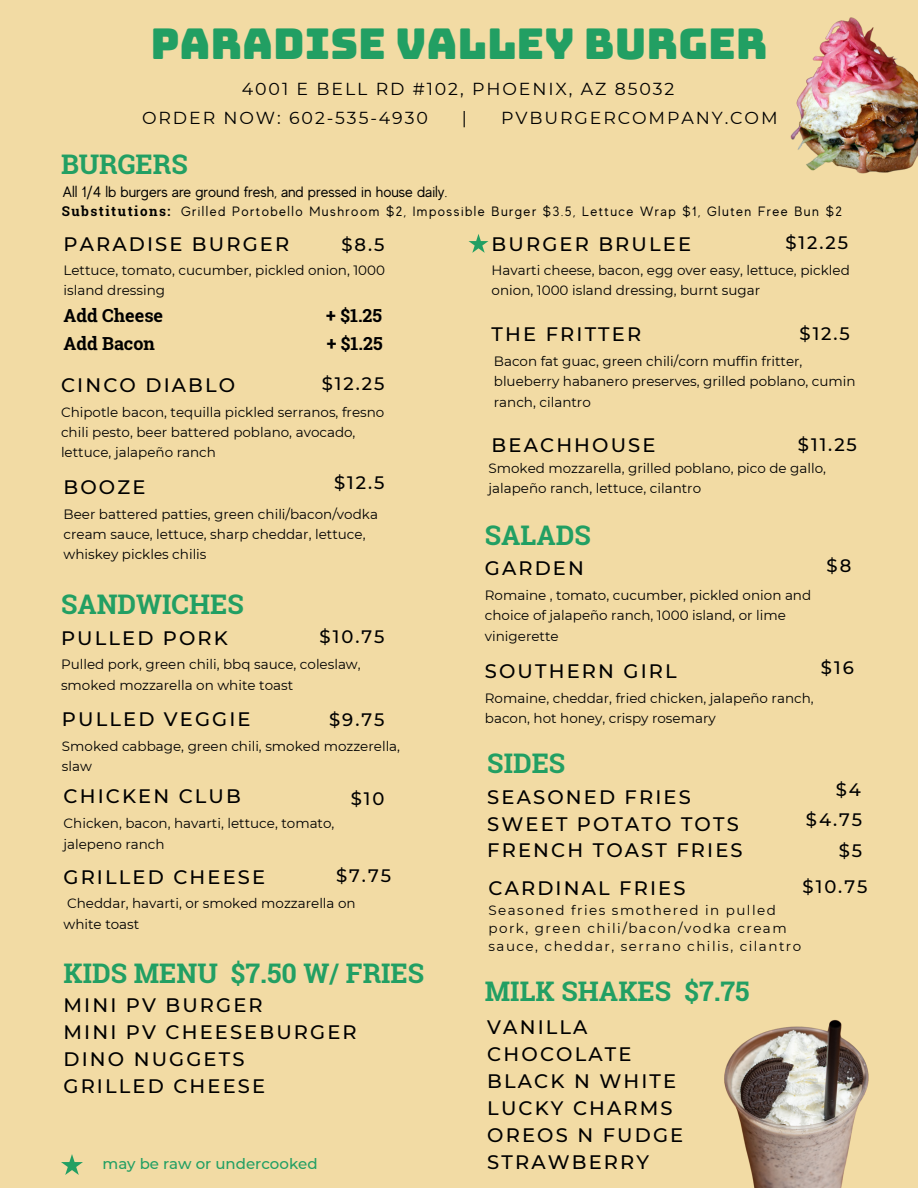
<style>
.page{position:relative;width:918px;height:1188px;background:#f2dba4}
.page>*{position:absolute;margin:0;border:0;box-sizing:border-box;transform-origin:0 0}
.t1{font:42.45px "Bungee";color:#229f63}
.t2{font:700 27px "Roboto Slab";color:#229f63}
.t3{font:500 19.5px/27px "Montserrat";letter-spacing:.11em;color:#000}
.t4{font:500 18px/30.3px "Montserrat";letter-spacing:.11em;color:#000;text-align:right}
.t5{font:700 18px "Roboto Slab";color:#000}
.t6{font:17.4px/29.1px "Montserrat";letter-spacing:.11em;color:#000}
.t7{font:15px "MADE Evolve Sans";color:#000}
.t8{font:500 15px "Montserrat";color:#229f63}
.t9{font:13.5px/20.2px "Montserrat";color:#000}
.t10{font:13.5px/18px "Montserrat";letter-spacing:.11em;color:#000}
.t11{font:13.5px "MADE Evolve Sans";letter-spacing:.11em;color:#000}
.s1{font-family:"Roboto Slab";font-weight:700}
</style>
<div class="page">
<img style="left:790px;top:17px;width:128px;height:157px">
<svg style="left:469px;top:234px;width:19px;height:19px"></svg>
<svg style="left:61px;top:1154px;width:22px;height:21px"></svg>
<img style="left:724px;top:1020px;width:145px;height:168px">
<h1 class="t1" style="left:150px;top:22px;width:619px">PARADISE VALLEY BURGER</h1>
<p class="t6" style="left:142px;top:74px;width:534px;text-indent:100px">4001 E BELL RD #102, PHOENIX, AZ 85032<br>ORDER NOW: 602-535-4930</p>
<p class="t6" style="left:462px;top:103px;width:7px">|</p>
<p class="t6" style="left:501px;top:103px;width:278px">PVBURGERCOMPANY.COM</p>
<h2 class="t2" style="left:61px;top:146px;width:128px">BURGERS</h2>
<p class="t7" style="left:62px;top:184px;width:387px">All 1/4 lb burgers are ground fresh, and pressed in house daily.</p>
<p class="t11" style="left:62px;top:204px;width:782px"><span class="s1">Substitutions:</span> Grilled Portobello Mushroom $2, Impossible Burger $3.5, Lettuce Wrap $1, Gluten Free Bun $2</p>
<h3 class="t4" style="left:341px;top:229px;width:45px">$8.5</h3>
<h3 class="t3" style="left:64px;top:230px;width:227px">PARADISE BURGER</h3>
<p class="t9" style="left:64px;top:260px;width:323px">Lettuce, tomato, cucumber, pickled onion, 1000 island dressing</p>
<h3 class="t5" style="left:64px;top:303px;width:101px">Add Cheese</h3>
<h3 class="t5" style="left:326px;top:303px;width:57px">+ $1.25</h3>
<h3 class="t5" style="left:64px;top:331px;width:93px">Add Bacon</h3>
<h3 class="t5" style="left:327px;top:331px;width:57px">+ $1.25</h3>
<h3 class="t4" style="left:322px;top:368px;width:64px">$12.25</h3>
<h3 class="t3" style="left:61px;top:371px;width:176px">CINCO DIABLO</h3>
<p class="t9" style="left:61px;top:402px;width:325px">Chipotle bacon, tequilla pickled serranos, fresno chili pesto, beer battered poblano, avocado, lettuce, jalapeño ranch</p>
<h3 class="t4" style="left:334px;top:468px;width:52px">$12.5</h3>
<h3 class="t3" style="left:64px;top:474px;width:83px">BOOZE</h3>
<p class="t9" style="left:64px;top:504px;width:316px">Beer battered patties, green chili/bacon/vodka cream sauce, lettuce, sharp cheddar, lettuce, whiskey pickles chilis</p>
<h2 class="t2" style="left:61px;top:585px;width:184px">SANDWICHES</h2>
<h3 class="t3" style="left:61px;top:624px;width:168px">PULLED PORK</h3>
<p class="t9" style="left:61px;top:655px;width:301px">Pulled pork, green chili, bbq sauce, coleslaw, smoked mozzarella on white toast</p>
<h3 class="t4" style="left:320px;top:621px;width:66px">$10.75</h3>
<h3 class="t4" style="left:329px;top:704px;width:57px">$9.75</h3>
<h3 class="t3" style="left:62px;top:705px;width:190px">PULLED VEGGIE</h3>
<p class="t9" style="left:62px;top:736px;width:340px">Smoked cabbage, green chili, smoked mozzerella, slaw</p>
<h3 class="t3" style="left:64px;top:782px;width:179px">CHICKEN CLUB</h3>
<h3 class="t4" style="left:351px;top:783px;width:35px">$10</h3>
<p class="t9" style="left:64px;top:813px;width:272px">Chicken, bacon, havarti, lettuce, tomato, jalepeno ranch</p>
<h3 class="t4" style="left:336px;top:861px;width:56px">$7.75</h3>
<h3 class="t3" style="left:64px;top:863px;width:203px">GRILLED CHEESE</h3>
<p class="t9" style="left:64px;top:893px;width:294px">Cheddar, havarti, or smoked mozzarella on white toast</p>
<h2 class="t2" style="left:64px;top:954px;width:362px">KIDS MENU $7.50 W/ FRIES</h2>
<h3 class="t3" style="left:64px;top:992px;width:295px">MINI PV BURGER<br>MINI PV CHEESEBURGER<br>DINO NUGGETS<br>GRILLED CHEESE</h3>
<h3 class="t4" style="left:785px;top:227px;width:64px">$12.25</h3>
<h3 class="t3" style="left:492px;top:230px;width:201px">BURGER BRULEE</h3>
<p class="t9" style="left:492px;top:260px;width:360px">Havarti cheese, bacon, egg over easy, lettuce, pickled onion, 1000 island dressing, burnt sugar</p>
<h3 class="t3" style="left:492px;top:321px;width:151px">THE FRITTER</h3>
<p class="t9" style="left:494px;top:351px;width:363px">Bacon fat guac, green chili/corn muffin fritter, blueberry habanero preserves, grilled poblano, cumin ranch, cilantro</p>
<h3 class="t4" style="left:800px;top:319px;width:52px">$12.5</h3>
<h3 class="t4" style="left:798px;top:429px;width:61px">$11.25</h3>
<h3 class="t3" style="left:492px;top:431px;width:165px">BEACHHOUSE</h3>
<p class="t9" style="left:488px;top:458px;width:339px">Smoked mozzarella, grilled poblano, pico de gallo, jalapeño ranch, lettuce, cilantro</p>
<h2 class="t2" style="left:485px;top:517px;width:107px">SALADS</h2>
<h3 class="t3" style="left:485px;top:555px;width:101px">GARDEN</h3>
<p class="t9" style="left:485px;top:585px;width:328px">Romaine , tomato, cucumber, pickled onion and choice of jalapeño ranch, 1000 island, or lime vinigerette</p>
<h3 class="t3" style="left:485px;top:657px;width:193px">SOUTHERN GIRL</h3>
<p class="t9" style="left:485px;top:688px;width:330px">Romaine, cheddar, fried chicken, jalapeño ranch, bacon, hot honey, crispy rosemary</p>
<h3 class="t4" style="left:827px;top:550px;width:26px">$8</h3>
<h3 class="t4" style="left:821px;top:653px;width:34px">$16</h3>
<h2 class="t2" style="left:487px;top:745px;width:79px">SIDES</h2>
<h3 class="t3" style="left:487px;top:783px;width:253px">SEASONED FRIES<br>SWEET POTATO TOTS</h3>
<h3 class="t4" style="left:806px;top:775px;width:58px">$4 $4.75 $5</h3>
<h3 class="t4" style="left:803px;top:871px;width:66px">$10.75</h3>
<h3 class="t3" style="left:487px;top:836px;width:257px">FRENCH TOAST FRIES</h3>
<h3 class="t3" style="left:488px;top:874px;width:198px">CARDINAL FRIES</h3>
<p class="t10" style="left:488px;top:901px;width:314px">Seasoned fries smothered in pulled pork, green chili/bacon/vodka cream sauce, cheddar, serrano chilis, cilantro</p>
<h2 class="t2" style="left:485px;top:972px;width:266px">MILK SHAKES $7.75</h2>
<h3 class="t3" style="left:487px;top:1014px;width:197px">VANILLA<br>CHOCOLATE<br>BLACK N WHITE<br>LUCKY CHARMS<br>OREOS N FUDGE</h3>
<p class="t8" style="left:102px;top:1154px;width:217px">may be raw or undercooked</p>
<h3 class="t3" style="left:487px;top:1149px;width:163px">STRAWBERRY</h3>
</div>
